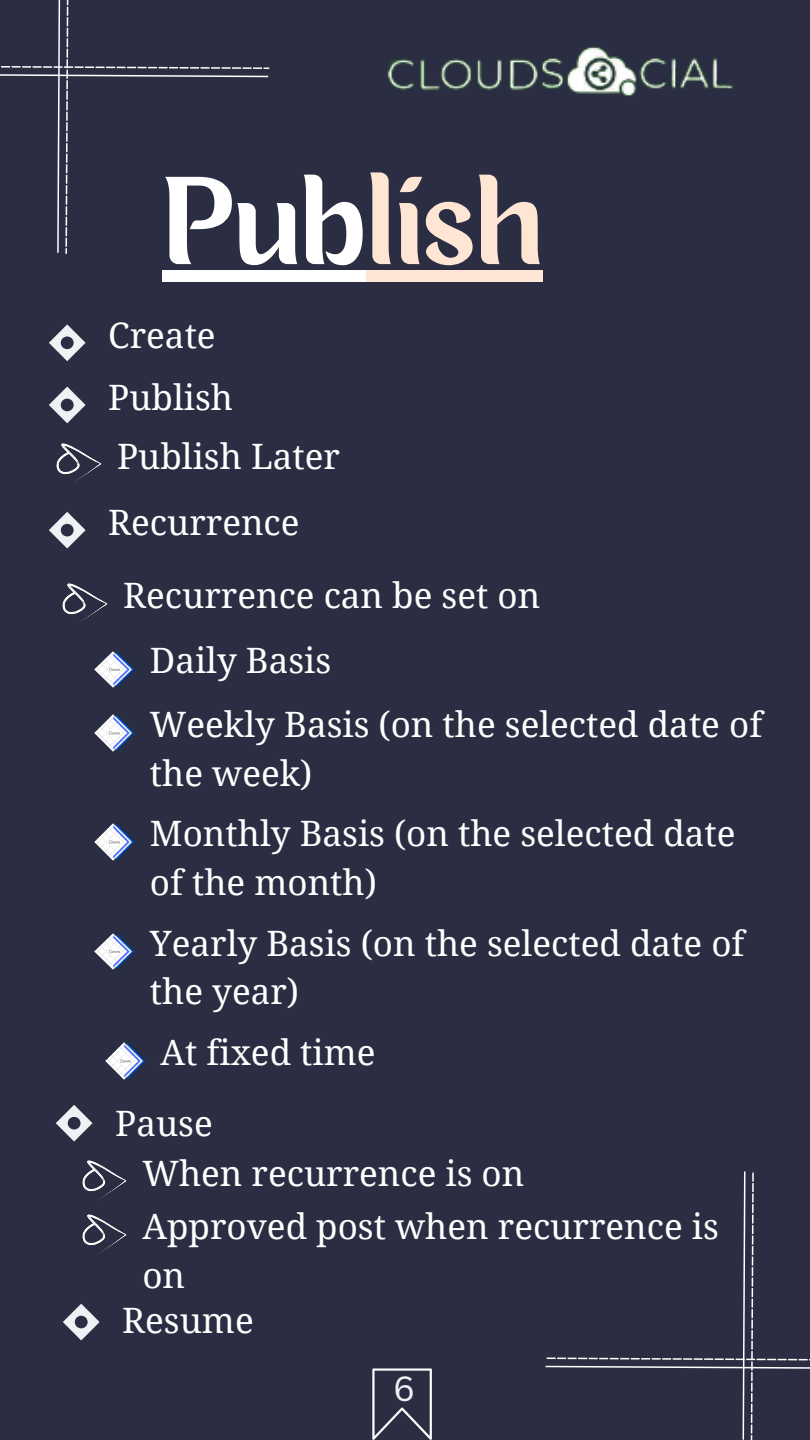
<style>
.page{position:relative;width:810px;height:1440px;background:#2b2d42}
.page>*{position:absolute;margin:0;border:0;box-sizing:border-box;transform-origin:0 0}
.t1{font:115px "Para";color:#ffe5d3}
.t2{font:35px/48.8px "Noto Serif";color:#fff}
.t3{font:34px "Canva Sans";color:#edf2f4}
.s1{color:#fff}
</style>
<div class="page">
<svg style="left:0;top:0;width:270px;height:254px"></svg>
<svg style="left:545px;top:1171px;width:265px;height:269px"></svg>
<svg style="left:372px;top:1368px;width:60px;height:72px"></svg>
<img style="left:387px;top:47px;width:347px;height:50px">
<img style="left:56px;top:443px;width:46px;height:40px">
<svg style="left:49px;top:324px;width:37px;height:37px"></svg>
<svg style="left:49px;top:387px;width:37px;height:36px"></svg>
<svg style="left:49px;top:512px;width:37px;height:37px"></svg>
<img style="left:62px;top:583px;width:46px;height:40px">
<div style="left:162px;top:270px;width:205px;height:11px;background:#fff"></div>
<div style="left:367px;top:270px;width:176px;height:11px;background:#ffe5d3"></div>
<img style="left:95px;top:651px;width:40px;height:37px">
<img style="left:95px;top:714px;width:40px;height:37px">
<img style="left:95px;top:824px;width:40px;height:37px">
<img style="left:95px;top:933px;width:40px;height:37px">
<img style="left:106px;top:1042px;width:39px;height:37px">
<svg style="left:56px;top:1105px;width:37px;height:37px"></svg>
<img style="left:82px;top:1160px;width:45px;height:39px">
<img style="left:82px;top:1214px;width:45px;height:39px">
<svg style="left:63px;top:1304px;width:37px;height:36px"></svg>
<p class="t1" style="left:162px;top:172px;width:382px"><span class="s1">Pub</span>lish</p>
<p class="t2" style="left:108px;top:310px;width:109px">Create</p>
<p class="t2" style="left:108px;top:372px;width:126px">Publish</p>
<p class="t2" style="left:117px;top:431px;width:224px">Publish Later</p>
<p class="t2" style="left:108px;top:497px;width:193px">Recurrence</p>
<p class="t2" style="left:123px;top:570px;width:418px">Recurrence can be set on</p>
<p class="t2" style="left:150px;top:635px;width:183px">Daily Basis</p>
<p class="t2" style="left:150px;top:699px;width:614px">Weekly Basis (on the selected date of the week)</p>
<p class="t2" style="left:150px;top:808px;width:587px">Monthly Basis (on the selected date of the month)</p>
<p class="t2" style="left:150px;top:918px;width:596px">Yearly Basis (on the selected date of the year)</p>
<p class="t2" style="left:161px;top:1027px;width:217px">At fixed time</p>
<p class="t2" style="left:115px;top:1098px;width:99px">Pause</p>
<p class="t2" style="left:142px;top:1148px;width:384px">When recurrence is on</p>
<p class="t2" style="left:142px;top:1201px;width:578px">Approved post when recurrence is on</p>
<p class="t2" style="left:122px;top:1295px;width:133px">Resume</p>
<p class="t3" style="left:393px;top:1365px;width:23px">6</p>
</div>
